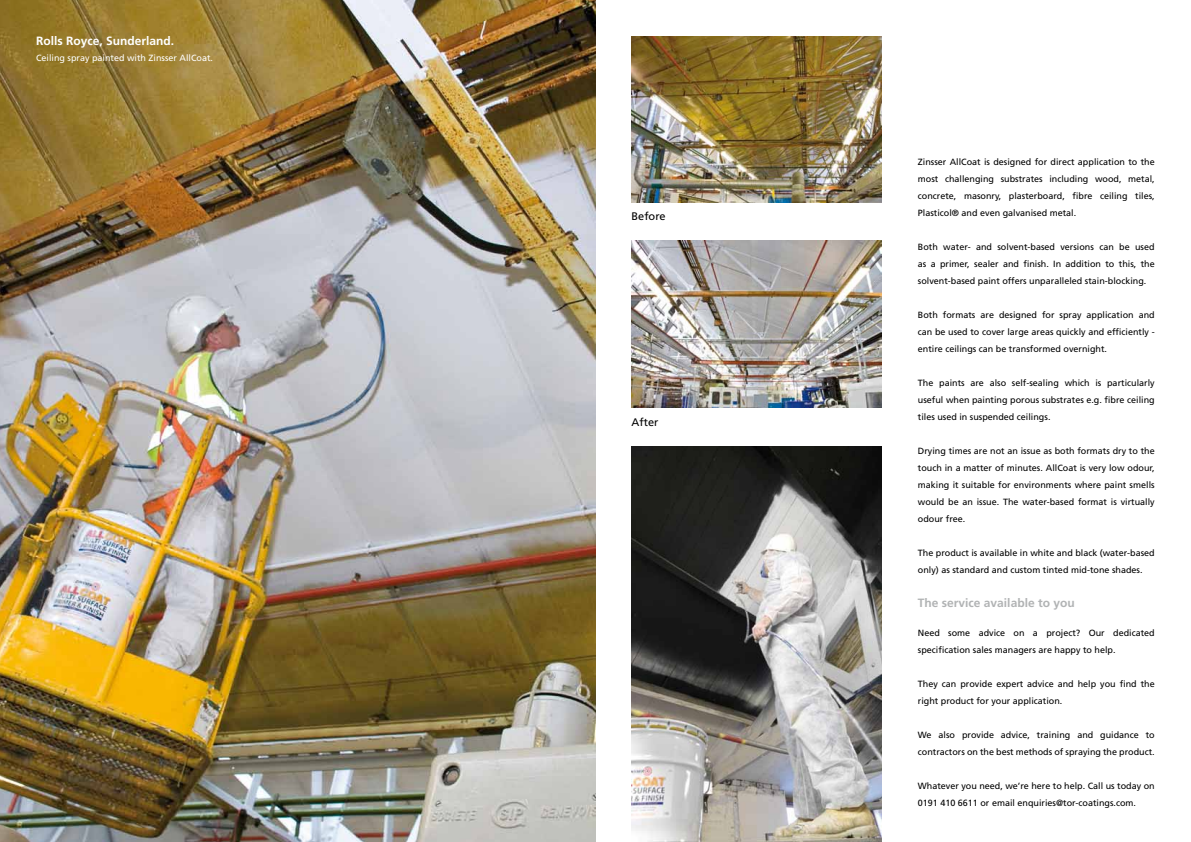
<style>
.page{position:relative;width:1191px;height:842px;background:#fff}
.page>*{position:absolute;margin:0;border:0;box-sizing:border-box;transform-origin:0 0}
.t1{font:700 12px "Frutiger LT Std";color:#b1b3b4}
.t2{font:700 12px "Frutiger LT Std";color:#fff}
.t3{font:11px "Frutiger LT Std";color:#000}
.t4{font:9px/17px "Frutiger LT Std";color:#000;text-align:justify}
.t5{font:9px "Frutiger LT Std";color:#fff}
</style>
<div class="page">
<img style="left:631px;top:241px;width:251px;height:167px">
<img style="left:0;top:0;width:595px;height:842px">
<img style="left:631px;top:446px;width:251px;height:396px">
<img style="left:631px;top:36px;width:251px;height:166px">
<h1 class="t2" style="left:36px;top:34px;width:140px">Rolls Royce, Sunderland.</h1>
<p class="t5" style="left:36px;top:53px;width:179px">Ceiling spray painted with Zinsser AllCoat.</p>
<p class="t3" style="left:631px;top:210px;width:36px">Before</p>
<p class="t3" style="left:631px;top:415px;width:28px">After</p>
<p class="t4" style="left:918px;top:154px;width:238px">Zinsser AllCoat is designed for direct application to the most challenging substrates including wood, metal, concrete, masonry, plasterboard, fibre ceiling tiles, Plasticol® and even galvanised metal.</p>
<p class="t4" style="left:918px;top:239px;width:238px">Both water- and solvent-based versions can be used as a primer, sealer and finish. In addition to this, the solvent-based paint offers unparalleled stain-blocking.</p>
<p class="t4" style="left:918px;top:307px;width:238px">Both formats are designed for spray application and can be used to cover large areas quickly and efficiently - entire ceilings can be transformed overnight.</p>
<p class="t4" style="left:918px;top:375px;width:238px">The paints are also self-sealing which is particularly useful when painting porous substrates e.g. fibre ceiling tiles used in suspended ceilings.</p>
<p class="t4" style="left:918px;top:443px;width:238px">Drying times are not an issue as both formats dry to the touch in a matter of minutes. AllCoat is very low odour, making it suitable for environments where paint smells would be an issue. The water-based format is virtually odour free.</p>
<p class="t4" style="left:918px;top:545px;width:238px">The product is available in white and black (water-based only) as standard and custom tinted mid-tone shades.</p>
<h1 class="t1" style="left:918px;top:596px;width:158px">The service available to you</h1>
<p class="t4" style="left:918px;top:625px;width:238px">Need some advice on a project? Our dedicated specification sales managers are happy to help.</p>
<p class="t4" style="left:918px;top:676px;width:238px">They can provide expert advice and help you find the right product for your application.</p>
<p class="t4" style="left:918px;top:727px;width:238px">We also provide advice, training and guidance to contractors on the best methods of spraying the product.</p>
<p class="t4" style="left:918px;top:778px;width:238px">Whatever you need, we’re here to help. Call us today on<br>0191 410 6611 or email enquiries@tor-coatings.com.</p>
</div>
